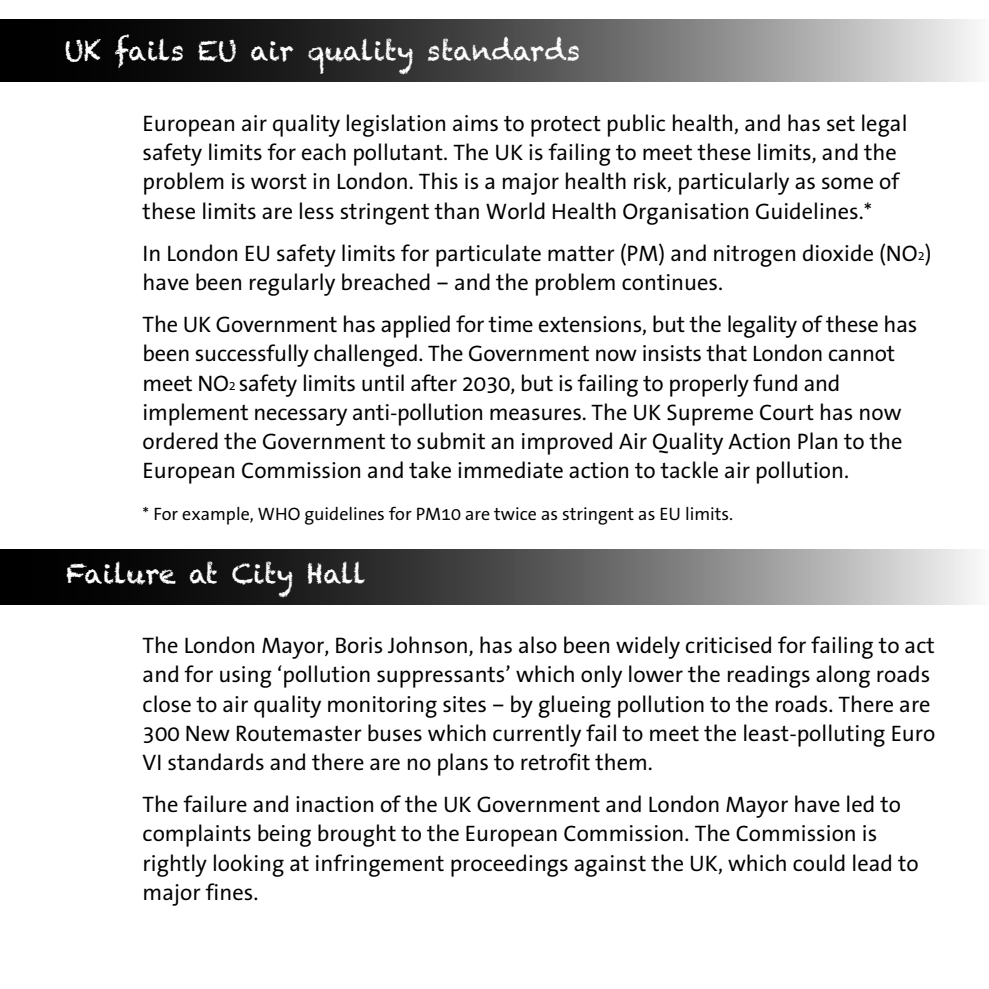
<style>
.page{position:relative;width:989px;height:989px;background:#fff}
.page>*{position:absolute;margin:0;border:0;box-sizing:border-box;transform-origin:0 0}
.heading{font:27px "Chalkduster";color:#fff}
.Text_body{font:22.5px/29.2px "The Sans Office";color:#000}
.Text_body-2{font:18px "The Sans Office";color:#000}
.s1{font-size:13.05px}
</style>
<div class="page">
<svg style="left:0;top:549px;width:977px;height:56px;background:#575757"></svg>
<svg style="left:0;top:19px;width:977px;height:63px;background:#575757"></svg>
<p class="heading" style="left:64px;top:35px;width:517px">UK fails EU air quality standards</p>
<p class="Text_body" style="left:143px;top:108px;width:766px">European air quality legislation aims to protect public health, and has set legal safety limits for each pollutant. The UK is failing to meet these limits, and the problem is worst in London. This is a major health risk, particularly as some of these limits are less stringent than World Health Organisation Guidelines.*</p>
<p class="Text_body" style="left:143px;top:238px;width:790px">In London EU safety limits for particulate matter (PM) and nitrogen dioxide (NO<span class="s1">2</span>) have been regularly breached – and the problem continues.</p>
<p class="Text_body" style="left:143px;top:309px;width:776px">The UK Government has applied for time extensions, but the legality of these has been successfully challenged. The Government now insists that London cannot meet NO<span class="s1">2</span> safety limits until after 2030, but is failing to properly fund and implement necessary anti-pollution measures. The UK Supreme Court has now ordered the Government to submit an improved Air Quality Action Plan to the European Commission and take immediate action to tackle air pollution.</p>
<p class="Text_body-2" style="left:143px;top:502px;width:592px">* For example, WHO guidelines for PM10 are twice as stringent as EU limits.</p>
<p class="heading" style="left:66px;top:558px;width:301px">Failure at City Hall</p>
<p class="Text_body" style="left:143px;top:630px;width:794px">The London Mayor, Boris Johnson, has also been widely criticised for failing to act and for using ‘pollution suppressants’ which only lower the readings along roads close to air quality monitoring sites – by glueing pollution to the roads. There are 300 New Routemaster buses which currently fail to meet the least-polluting Euro VI standards and there are no plans to retrofit them.</p>
<p class="Text_body" style="left:143px;top:789px;width:777px">The failure and inaction of the UK Government and London Mayor have led to complaints being brought to the European Commission. The Commission is rightly looking at infringement proceedings against the UK, which could lead to major fines.</p>
</div>
